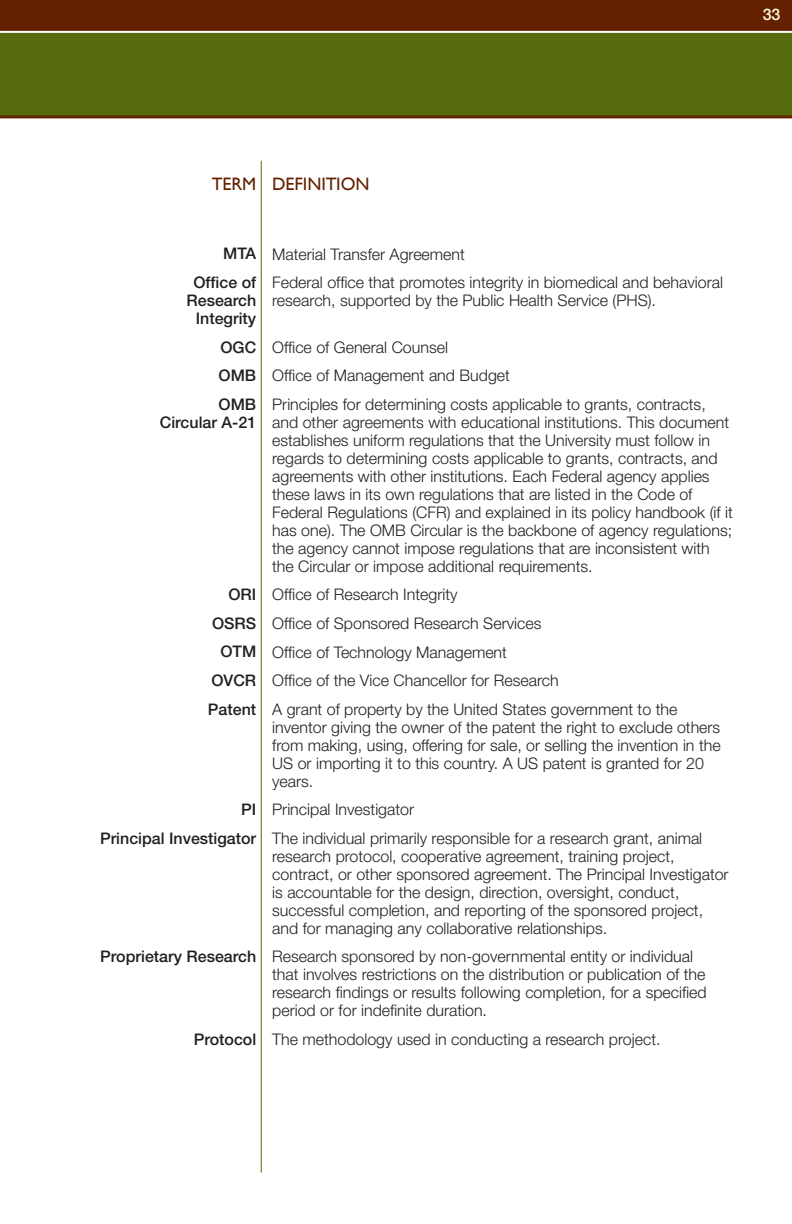
<style>
.page{position:relative;width:792px;height:1224px;background:#fff}
.page>*{position:absolute;margin:0;border:0;box-sizing:border-box;transform-origin:0 0}
.Red_Info_Body_Headli{font:18px "Gill Sans";letter-spacing:-.005em;color:#642100}
.Definition{font:300 16px/18px "Helvetica Neue";color:#231f20}
.Item_Name__left{font:500 16px "Helvetica Neue";color:#231f20}
.Contact_Bold{font:500 16px "Helvetica Neue";color:#fef8dd}
</style>
<div class="page">
<div style="left:0;top:0;width:792px;height:72px;background:#642100"></div>
<div style="left:0;top:32px;width:792px;height:85px;background:#556b0e"></div>
<hr style="left:0;top:31px;width:792px;height:2px;background:#fff">
<hr style="left:0;top:115px;width:792px;height:3px;background:#642100">
<hr style="left:261px;top:161px;width:1px;height:1011px;background:#556b0e">
<p class="Contact_Bold" style="left:763px;top:5px;width:19px">33</p>
<p class="Red_Info_Body_Headli" style="left:212px;top:173px;width:46px">TERM</p>
<p class="Red_Info_Body_Headli" style="left:272px;top:173px;width:99px">DEFINITION</p>
<p class="Item_Name__left" style="left:223px;top:244px;width:34px">MTA</p>
<p class="Definition" style="left:272px;top:245px;width:194px">Material Transfer Agreement</p>
<p class="Item_Name__left" style="left:193px;top:273px;width:64px">Office of</p>
<p class="Item_Name__left" style="left:187px;top:291px;width:71px">Research</p>
<p class="Item_Name__left" style="left:196px;top:309px;width:62px">Integrity</p>
<p class="Definition" style="left:272px;top:273px;width:452px">Federal office that promotes integrity in biomedical and behavioral research, supported by the Public Health Service (PHS).</p>
<p class="Item_Name__left" style="left:220px;top:337px;width:37px">OGC</p>
<p class="Definition" style="left:272px;top:338px;width:177px">Office of General Counsel</p>
<p class="Item_Name__left" style="left:219px;top:366px;width:39px">OMB</p>
<p class="Definition" style="left:272px;top:366px;width:239px">Office of Management and Budget</p>
<p class="Item_Name__left" style="left:219px;top:394px;width:39px">OMB</p>
<p class="Item_Name__left" style="left:160px;top:412px;width:98px">Circular A-21</p>
<p class="Definition" style="left:272px;top:395px;width:462px">Principles for determining costs applicable to grants, contracts, and other agreements with educational institutions. This document establishes uniform regulations that the University must follow in regards to determining costs applicable to grants, contracts, and agreements with other institutions. Each Federal agency applies these laws in its own regulations that are listed in the Code of Federal Regulations (CFR) and explained in its policy handbook (if it has one). The OMB Circular is the backbone of agency regulations; the agency cannot impose regulations that are inconsistent with the Circular or impose additional requirements.</p>
<p class="Item_Name__left" style="left:228px;top:585px;width:29px">ORI</p>
<p class="Definition" style="left:272px;top:585px;width:187px">Office of Research Integrity</p>
<p class="Item_Name__left" style="left:212px;top:614px;width:46px">OSRS</p>
<p class="Definition" style="left:272px;top:614px;width:271px">Office of Sponsored Research Services</p>
<p class="Item_Name__left" style="left:220px;top:642px;width:37px">OTM</p>
<p class="Definition" style="left:272px;top:643px;width:236px">Office of Technology Management</p>
<p class="Item_Name__left" style="left:211px;top:671px;width:46px">OVCR</p>
<p class="Definition" style="left:272px;top:671px;width:288px">Office of the Vice Chancellor for Research</p>
<p class="Item_Name__left" style="left:208px;top:699px;width:50px">Patent</p>
<p class="Definition" style="left:272px;top:700px;width:450px">A grant of property by the United States government to the inventor giving the owner of the patent the right to exclude others from making, using, offering for sale, or selling the invention in the US or importing it to this country. A US patent is granted for 20 years.</p>
<p class="Item_Name__left" style="left:241px;top:800px;width:17px">PI</p>
<p class="Definition" style="left:272px;top:800px;width:143px">Principal Investigator</p>
<p class="Item_Name__left" style="left:100px;top:828px;width:158px">Principal Investigator</p>
<p class="Definition" style="left:272px;top:829px;width:458px">The individual primarily responsible for a research grant, animal research protocol, cooperative agreement, training project, contract, or other sponsored agreement. The Principal Investigator is accountable for the design, direction, oversight, conduct, successful completion, and reporting of the sponsored project, and for managing any collaborative relationships.</p>
<p class="Item_Name__left" style="left:100px;top:947px;width:157px">Proprietary Research</p>
<p class="Definition" style="left:272px;top:947px;width:436px">Research sponsored by non-governmental entity or individual that involves restrictions on the distribution or publication of the research findings or results following completion, for a specified period or for indefinite duration.</p>
<p class="Item_Name__left" style="left:194px;top:1030px;width:64px">Protocol</p>
<p class="Definition" style="left:272px;top:1030px;width:390px">The methodology used in conducting a research project.</p>
</div>
